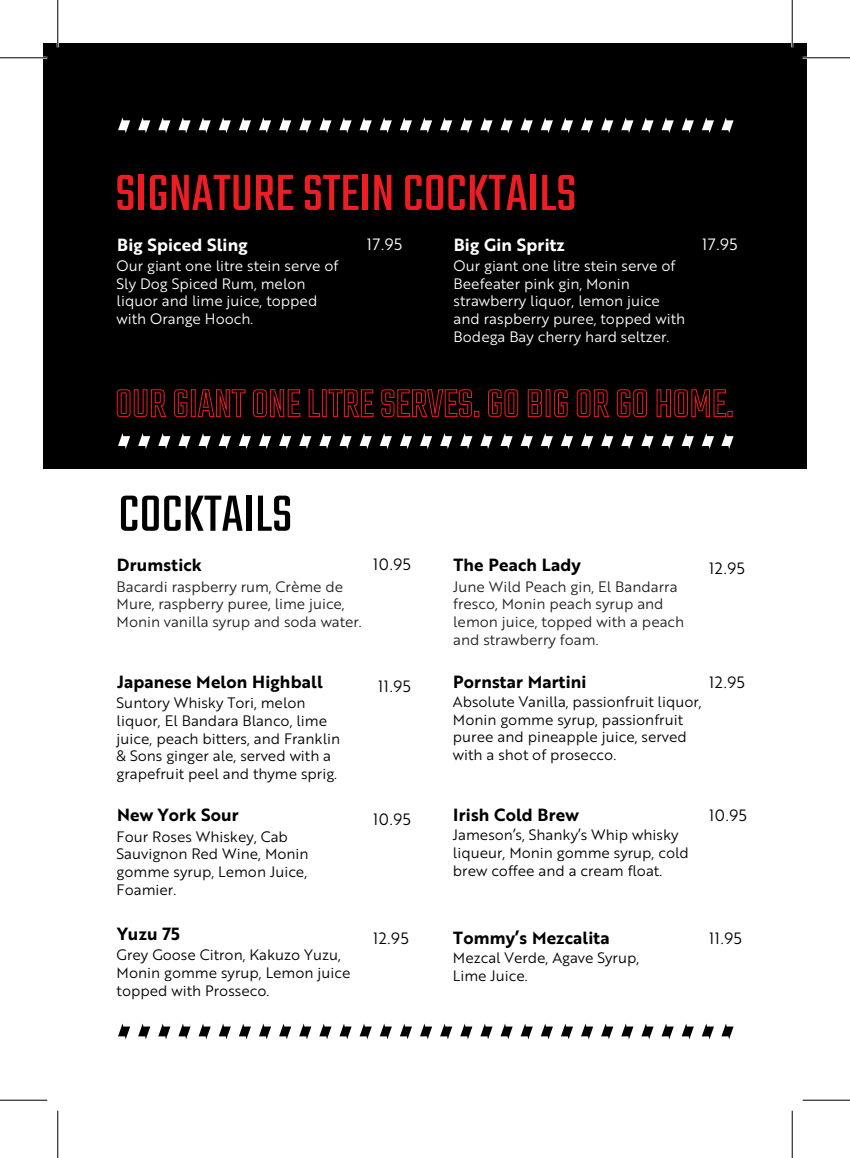
<style>
.page{position:relative;width:850px;height:1158px;background:#fff}
.page>*{position:absolute;margin:0;border:0;box-sizing:border-box;transform-origin:0 0}
.t1{font:56.18px "Teko";color:#ee1d23}
.t2{font:56.18px "Teko";color:#000001}
.t3{font:17.15px "Brother 1816 Bold";letter-spacing:.01em;color:#000001}
.t4{font:17.15px "Brother 1816 Bold";letter-spacing:.01em;color:#fff}
.t5{font:15.92px "Brother 1816 Book";letter-spacing:.04em;color:#000001}
.t6{font:15.92px "Brother 1816 Book";letter-spacing:.04em;color:#fff}
.t7{font:14.7px/17.7px "Brother 1816 Book";color:#000001}
.t8{font:14.7px/17.7px "Brother 1816 Book";color:#fff}
.t9{font:14.7px/17.7px "Brother 1816 Book";color:#231f20}
</style>
<div class="page">
<div style="left:43px;top:43px;width:763px;height:425px;background:#000001"></div>
<svg style="left:118px;top:1023px;width:12px;height:16px"></svg>
<svg style="left:138px;top:1023px;width:12px;height:16px"></svg>
<svg style="left:158px;top:1023px;width:12px;height:16px"></svg>
<svg style="left:178px;top:1023px;width:13px;height:16px"></svg>
<svg style="left:198px;top:1023px;width:13px;height:16px"></svg>
<svg style="left:219px;top:1023px;width:12px;height:16px"></svg>
<svg style="left:239px;top:1023px;width:12px;height:16px"></svg>
<svg style="left:259px;top:1023px;width:12px;height:16px"></svg>
<svg style="left:279px;top:1023px;width:12px;height:16px"></svg>
<svg style="left:299px;top:1023px;width:12px;height:16px"></svg>
<svg style="left:319px;top:1023px;width:12px;height:16px"></svg>
<svg style="left:339px;top:1023px;width:12px;height:16px"></svg>
<svg style="left:359px;top:1023px;width:13px;height:16px"></svg>
<svg style="left:380px;top:1023px;width:12px;height:16px"></svg>
<svg style="left:400px;top:1023px;width:12px;height:16px"></svg>
<svg style="left:420px;top:1023px;width:12px;height:16px"></svg>
<svg style="left:440px;top:1023px;width:12px;height:16px"></svg>
<svg style="left:460px;top:1023px;width:12px;height:16px"></svg>
<svg style="left:480px;top:1023px;width:12px;height:16px"></svg>
<svg style="left:500px;top:1023px;width:12px;height:16px"></svg>
<svg style="left:520px;top:1023px;width:13px;height:16px"></svg>
<svg style="left:541px;top:1023px;width:12px;height:16px"></svg>
<svg style="left:561px;top:1023px;width:12px;height:16px"></svg>
<svg style="left:581px;top:1023px;width:12px;height:16px"></svg>
<svg style="left:601px;top:1023px;width:12px;height:16px"></svg>
<svg style="left:621px;top:1023px;width:12px;height:16px"></svg>
<svg style="left:641px;top:1023px;width:12px;height:16px"></svg>
<svg style="left:661px;top:1023px;width:12px;height:16px"></svg>
<svg style="left:681px;top:1023px;width:13px;height:16px"></svg>
<svg style="left:702px;top:1023px;width:12px;height:16px"></svg>
<svg style="left:721px;top:1023px;width:12px;height:16px"></svg>
<svg style="left:118px;top:117px;width:12px;height:16px"></svg>
<svg style="left:138px;top:117px;width:12px;height:16px"></svg>
<svg style="left:158px;top:117px;width:12px;height:16px"></svg>
<svg style="left:178px;top:117px;width:13px;height:16px"></svg>
<svg style="left:198px;top:117px;width:13px;height:16px"></svg>
<svg style="left:219px;top:117px;width:12px;height:16px"></svg>
<svg style="left:239px;top:117px;width:12px;height:16px"></svg>
<svg style="left:259px;top:117px;width:12px;height:16px"></svg>
<svg style="left:279px;top:117px;width:12px;height:16px"></svg>
<svg style="left:299px;top:117px;width:12px;height:16px"></svg>
<svg style="left:319px;top:117px;width:12px;height:16px"></svg>
<svg style="left:339px;top:117px;width:12px;height:16px"></svg>
<svg style="left:359px;top:117px;width:13px;height:16px"></svg>
<svg style="left:380px;top:117px;width:12px;height:16px"></svg>
<svg style="left:400px;top:117px;width:12px;height:16px"></svg>
<svg style="left:420px;top:117px;width:12px;height:16px"></svg>
<svg style="left:440px;top:117px;width:12px;height:16px"></svg>
<svg style="left:460px;top:117px;width:12px;height:16px"></svg>
<svg style="left:480px;top:117px;width:12px;height:16px"></svg>
<svg style="left:500px;top:117px;width:12px;height:16px"></svg>
<svg style="left:520px;top:117px;width:13px;height:16px"></svg>
<svg style="left:541px;top:117px;width:12px;height:16px"></svg>
<svg style="left:561px;top:117px;width:12px;height:16px"></svg>
<svg style="left:581px;top:117px;width:12px;height:16px"></svg>
<svg style="left:601px;top:117px;width:12px;height:16px"></svg>
<svg style="left:621px;top:117px;width:12px;height:16px"></svg>
<svg style="left:641px;top:117px;width:12px;height:16px"></svg>
<svg style="left:661px;top:117px;width:12px;height:16px"></svg>
<svg style="left:681px;top:117px;width:13px;height:16px"></svg>
<svg style="left:702px;top:117px;width:12px;height:16px"></svg>
<svg style="left:721px;top:117px;width:12px;height:16px"></svg>
<svg style="left:118px;top:433px;width:12px;height:16px"></svg>
<svg style="left:138px;top:433px;width:12px;height:16px"></svg>
<svg style="left:158px;top:433px;width:12px;height:16px"></svg>
<svg style="left:178px;top:433px;width:13px;height:16px"></svg>
<svg style="left:198px;top:433px;width:13px;height:16px"></svg>
<svg style="left:219px;top:433px;width:12px;height:16px"></svg>
<svg style="left:239px;top:433px;width:12px;height:16px"></svg>
<svg style="left:259px;top:433px;width:12px;height:16px"></svg>
<svg style="left:279px;top:433px;width:12px;height:16px"></svg>
<svg style="left:299px;top:433px;width:12px;height:16px"></svg>
<svg style="left:319px;top:433px;width:12px;height:16px"></svg>
<svg style="left:339px;top:433px;width:12px;height:16px"></svg>
<svg style="left:359px;top:433px;width:13px;height:16px"></svg>
<svg style="left:380px;top:433px;width:12px;height:16px"></svg>
<svg style="left:400px;top:433px;width:12px;height:16px"></svg>
<svg style="left:420px;top:433px;width:12px;height:16px"></svg>
<svg style="left:440px;top:433px;width:12px;height:16px"></svg>
<svg style="left:460px;top:433px;width:12px;height:16px"></svg>
<svg style="left:480px;top:433px;width:12px;height:16px"></svg>
<svg style="left:500px;top:433px;width:12px;height:16px"></svg>
<svg style="left:520px;top:433px;width:13px;height:16px"></svg>
<svg style="left:541px;top:433px;width:12px;height:16px"></svg>
<svg style="left:561px;top:433px;width:12px;height:16px"></svg>
<svg style="left:581px;top:433px;width:12px;height:16px"></svg>
<svg style="left:601px;top:433px;width:12px;height:16px"></svg>
<svg style="left:621px;top:433px;width:12px;height:16px"></svg>
<svg style="left:641px;top:433px;width:12px;height:16px"></svg>
<svg style="left:661px;top:433px;width:12px;height:16px"></svg>
<svg style="left:681px;top:433px;width:13px;height:16px"></svg>
<svg style="left:702px;top:433px;width:12px;height:16px"></svg>
<svg style="left:721px;top:433px;width:12px;height:16px"></svg>
<svg style="left:116px;top:389px;width:51px;height:28px"></svg>
<svg style="left:173px;top:389px;width:15px;height:28px"></svg>
<div style="left:191px;top:389px;width:5px;height:28px;border:1px solid #ee1d23"></div>
<svg style="left:197px;top:389px;width:49px;height:28px"></svg>
<svg style="left:253px;top:389px;width:48px;height:28px"></svg>
<svg style="left:308px;top:389px;width:12px;height:28px"></svg>
<div style="left:322px;top:389px;width:5px;height:28px;border:1px solid #ee1d23"></div>
<svg style="left:328px;top:389px;width:46px;height:28px"></svg>
<svg style="left:381px;top:389px;width:98px;height:29px"></svg>
<svg style="left:488px;top:389px;width:30px;height:28px"></svg>
<svg style="left:527px;top:389px;width:15px;height:28px"></svg>
<svg style="left:554px;top:389px;width:14px;height:28px"></svg>
<svg style="left:576px;top:389px;width:33px;height:28px"></svg>
<svg style="left:616px;top:389px;width:31px;height:28px"></svg>
<svg style="left:656px;top:389px;width:76px;height:28px"></svg>
<hr style="left:0;top:57px;width:47px;height:2px;background:#fff">
<hr style="left:802px;top:57px;width:48px;height:2px;background:#fff">
<hr style="left:57px;top:0;width:2px;height:47px;background:#fff">
<hr style="left:791px;top:0;width:2px;height:47px;background:#fff">
<hr style="left:0;top:57px;width:47px;height:1px;background:#000">
<hr style="left:802px;top:57px;width:48px;height:1px;background:#000">
<hr style="left:0;top:1099px;width:47px;height:1px;background:#000">
<hr style="left:802px;top:1099px;width:48px;height:1px;background:#000">
<hr style="left:57px;top:0;width:1px;height:47px;background:#000">
<hr style="left:57px;top:1110px;width:1px;height:47px;background:#000">
<hr style="left:792px;top:0;width:1px;height:47px;background:#000">
<hr style="left:792px;top:1110px;width:1px;height:47px;background:#000">
<h1 class="t1" style="left:115px;top:162px;width:463px">SIGNATURE STEIN COCKTAILS</h1>
<p class="t4" style="left:454px;top:231px;width:113px">Big Gin Spritz</p>
<p class="t6" style="left:702px;top:232px;width:37px">17.95</p>
<p class="t8" style="left:453px;top:256px;width:233px">Our giant one litre stein serve of<br>Beefeater pink gin, Monin strawberry liquor, lemon juice and raspberry puree, topped with<br>Bodega Bay cherry hard seltzer.</p>
<p class="t4" style="left:117px;top:231px;width:132px">Big Spiced Sling</p>
<p class="t6" style="left:367px;top:232px;width:37px">17.95</p>
<p class="t8" style="left:117px;top:256px;width:223px">Our giant one litre stein serve of<br>Sly Dog Spiced Rum, melon liquor and lime juice, topped with Orange Hooch.</p>
<h1 class="t2" style="left:118px;top:482px;width:175px">COCKTAILS</h1>
<p class="t3" style="left:117px;top:551px;width:86px">Drumstick</p>
<p class="t5" style="left:373px;top:552px;width:39px">10.95</p>
<p class="t9" style="left:117px;top:576px;width:247px">Bacardi raspberry rum, Crème de<br>Mure, raspberry puree, lime juice,<br>Monin vanilla syrup and soda water.</p>
<p class="t3" style="left:117px;top:668px;width:207px">Japanese Melon Highball</p>
<p class="t5" style="left:378px;top:674px;width:34px">11.95</p>
<p class="t7" style="left:117px;top:693px;width:225px">Suntory Whisky Tori, melon liquor, El Bandara Blanco, lime juice, peach bitters, and Franklin &amp; Sons ginger ale, served with a grapefruit peel and thyme sprig.</p>
<p class="t3" style="left:117px;top:801px;width:123px">New York Sour</p>
<p class="t5" style="left:373px;top:807px;width:39px">10.95</p>
<p class="t7" style="left:117px;top:826px;width:193px">Four Roses Whiskey, Cab<br>Sauvignon Red Wine, Monin gomme syrup, Lemon Juice,<br>Foamier.</p>
<p class="t3" style="left:117px;top:920px;width:64px">Yuzu 75</p>
<p class="t5" style="left:373px;top:926px;width:37px">12.95</p>
<p class="t7" style="left:117px;top:945px;width:235px">Grey Goose Citron, Kakuzo Yuzu,<br>Monin gomme syrup, Lemon juice topped with Prosseco.</p>
<p class="t3" style="left:453px;top:551px;width:129px">The Peach Lady</p>
<p class="t5" style="left:709px;top:556px;width:37px">12.95</p>
<p class="t9" style="left:453px;top:576px;width:233px">June Wild Peach gin, El Bandarra fresco, Monin peach syrup and lemon juice, topped with a peach and strawberry foam.</p>
<p class="t3" style="left:453px;top:668px;width:135px">Pornstar Martini</p>
<p class="t5" style="left:709px;top:670px;width:37px">12.95</p>
<p class="t7" style="left:453px;top:692px;width:250px">Absolute Vanilla, passionfruit liquor, Monin gomme syrup, passionfruit puree and pineapple juice, served with a shot of prosecco.</p>
<p class="t3" style="left:453px;top:801px;width:127px">Irish Cold Brew</p>
<p class="t5" style="left:709px;top:803px;width:39px">10.95</p>
<p class="t7" style="left:453px;top:825px;width:237px">Jameson’s, Shanky’s Whip whisky liqueur, Monin gomme syrup, cold brew coffee and a cream float.</p>
<p class="t3" style="left:453px;top:924px;width:158px">Tommy’s Mezcalita</p>
<p class="t5" style="left:709px;top:926px;width:34px">11.95</p>
<p class="t7" style="left:453px;top:948px;width:188px">Mezcal Verde, Agave Syrup,<br>Lime Juice.</p>
</div>
